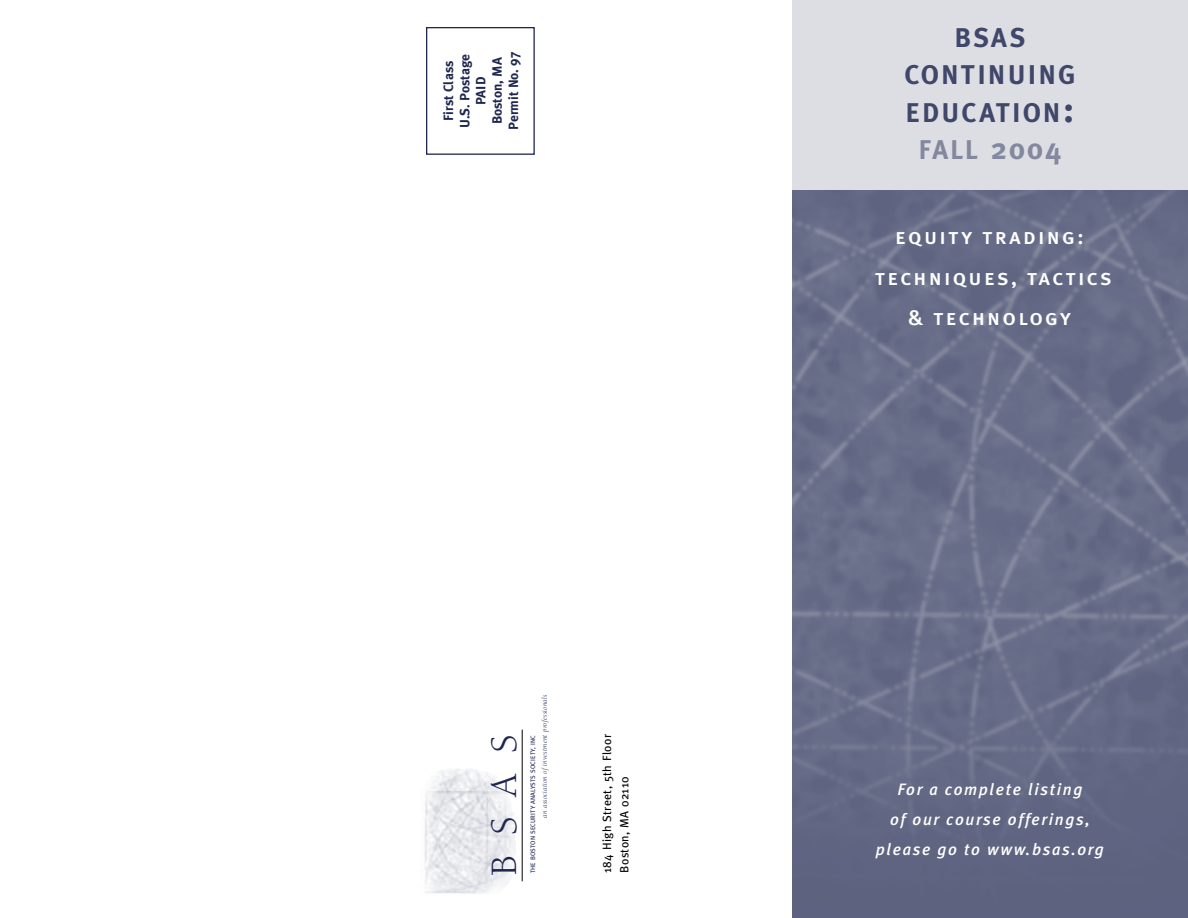
<style>
.page{position:relative;width:1188px;height:918px;background:#fff}
.page>*{position:absolute;margin:0;border:0;box-sizing:border-box;transform-origin:0 0}
.t1{font:38.25px "Berkeley";color:#1e264e}
.t2{font:700 27.15px "Meta Plus";letter-spacing:.08em;color:#404769}
.t3{font:700 27.15px "Meta Plus";color:#83889e}
.t4{font:22.5px "Meta Plus Medium Caps";letter-spacing:.1em;color:#fff}
.t5{font:italic 500 16.5px "Meta Plus";letter-spacing:.1em;color:#fff}
.t6{font:700 13.5px "Meta Plus";color:#1e264e}
.t7{font:12px "Meta Plus";letter-spacing:.03em;color:#000}
.t8{font:italic 7.2px "Berkeley";letter-spacing:.035em;color:#1e264e}
.t9{font:6.45px "Meta Plus";letter-spacing:.025em;color:#1e264e}
.s1{font-size:38.7px}
.s2{font-size:30px}
</style>
<div class="page">
<img style="left:792px;top:0;width:396px;height:918px">
<img style="left:424px;top:769px;width:92px;height:125px">
<hr style="left:522px;top:730px;width:1px;height:151px;background:#000">
<div style="left:426px;top:27px;width:109px;height:128px;border:1px solid #1e264e"></div>
<div style="left:793px;top:0;width:395px;height:190px;background:#dddee4"></div>
<p class="t6" style="left:489px;top:124px;width:69px;rotate:-90deg">Boston, MA</p>
<p class="t6" style="left:506px;top:130px;width:79px;rotate:-90deg">Permit No. 97</p>
<p class="t6" style="left:441px;top:121px;width:62px;rotate:-90deg">First Class</p>
<p class="t6" style="left:457px;top:128px;width:76px;rotate:-90deg">U.S. Postage</p>
<p class="t6" style="left:473px;top:105px;width:30px;rotate:-90deg">PAID</p>
<p class="t8" style="left:541px;top:818px;width:124px;rotate:-90deg">an association of investment professionals</p>
<p class="t1" style="left:484px;top:876px;width:142px;rotate:-90deg">BSAS</p>
<p class="t9" style="left:529px;top:873px;width:140px;rotate:-90deg">THE BOSTON SECURITY ANALYSTS SOCIETY, INC</p>
<p class="t7" style="left:600px;top:873px;width:140px;rotate:-90deg">184 High Street, 5th Floor</p>
<p class="t7" style="left:618px;top:873px;width:98px;rotate:-90deg">Boston, MA 02110</p>
<p class="t2" style="left:954px;top:21px;width:73px">BSAS</p>
<p class="t2" style="left:904px;top:59px;width:173px">CONTINUING</p>
<p class="t2" style="left:906px;top:96px;width:170px">EDUCATION<span class="s1">:</span></p>
<p class="t3" style="left:919px;top:134px;width:144px">FALL <span class="s2">2004</span></p>
<p class="t4" style="left:895px;top:223px;width:190px">equity trading:</p>
<p class="t4" style="left:875px;top:264px;width:239px">techniques, tactics</p>
<p class="t4" style="left:908px;top:304px;width:165px">&amp; technology</p>
<p class="t5" style="left:897px;top:779px;width:187px">For a complete listing</p>
<p class="t5" style="left:890px;top:809px;width:201px">of our course offerings,</p>
<p class="t5" style="left:876px;top:839px;width:230px">please go to www.bsas.org</p>
</div>
